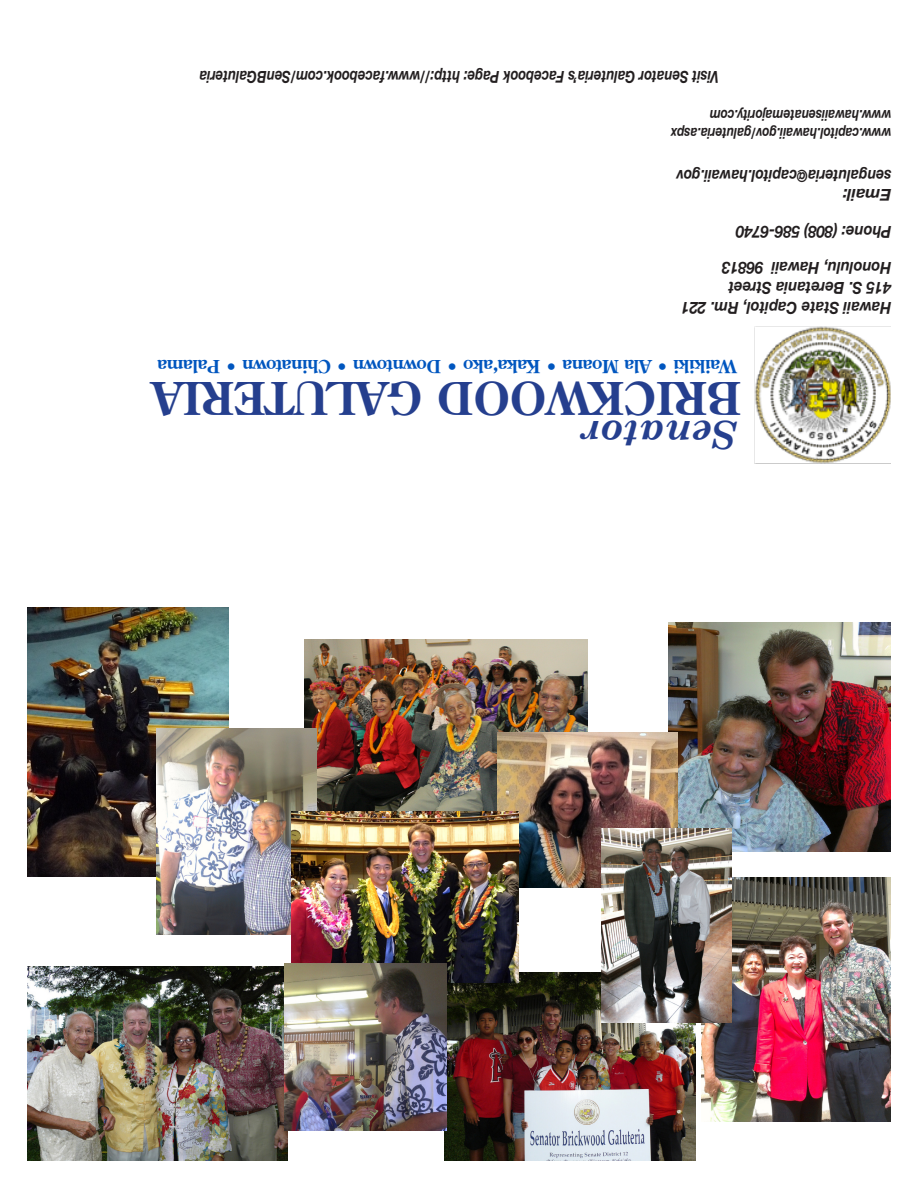
<style>
.page{position:relative;width:918px;height:1188px;background:#fff}
.page>*{position:absolute;margin:0;border:0;box-sizing:border-box;transform-origin:0 0}
.t1{font:700 45px "Century Old Style Std";color:#253f8e}
.t2{font:italic 700 39px "Century Schoolbook";color:#253f8e}
.t3{font:700 18px "Century Old Style Std";letter-spacing:-.015em;color:#0056bf}
.t4{font:italic 700 16.5px "Helvetica Neue";color:#231f20;scale:.9 1}
.t5{font:italic 700 16.5px "Helvetica Neue";color:#231f20;scale:.8 1}
.t6{font:italic 700 16.5px "Helvetica Neue";color:#231f20;scale:.85 1}
.t7{font:italic 700 16.5px "Helvetica Neue";color:#231f20}
.t8{font:italic 700 15px "Helvetica Neue";color:#231f20;scale:.8 1}
</style>
<div class="page">
<img style="left:754px;top:326px;width:137px;height:138px">
<img style="left:668px;top:623px;width:223px;height:229px">
<img style="left:701px;top:878px;width:190px;height:244px">
<img style="left:444px;top:972px;width:252px;height:189px">
<img style="left:27px;top:608px;width:202px;height:268px">
<img style="left:304px;top:639px;width:284px;height:173px">
<img style="left:498px;top:733px;width:179px;height:155px">
<img style="left:602px;top:828px;width:129px;height:194px">
<img style="left:156px;top:729px;width:160px;height:206px">
<img style="left:291px;top:812px;width:228px;height:170px">
<img style="left:28px;top:966px;width:259px;height:195px">
<img style="left:285px;top:963px;width:162px;height:168px">
<p class="t5" style="left:719px;top:87px;width:651px;rotate:-180deg">Visit Senator Galuteria’s Facebook Page: http://www.facebook.com/SenBGaluteria</p>
<p class="t8" style="left:891px;top:125px;width:228px;rotate:-180deg">www.hawaiisenatemajority.com</p>
<p class="t8" style="left:891px;top:143px;width:277px;rotate:-180deg">www.capitol.hawaii.gov/galuteria.aspx</p>
<p class="t6" style="left:891px;top:186px;width:254px;rotate:-180deg">sengaluteria@capitol.hawaii.gov</p>
<p class="t7" style="left:891px;top:206px;width:50px;rotate:-180deg">Email:</p>
<p class="t4" style="left:891px;top:242px;width:174px;rotate:-180deg">Phone: (808) 586-6740</p>
<p class="t4" style="left:891px;top:278px;width:189px;rotate:-180deg">Honolulu, Hawaii 96813</p>
<p class="t4" style="left:891px;top:298px;width:182px;rotate:-180deg">415 S. Beretania Street</p>
<p class="t4" style="left:891px;top:318px;width:235px;rotate:-180deg">Hawaii State Capitol, Rm. 221</p>
<p class="t3" style="left:736px;top:378px;width:580px;rotate:-180deg">Waikiki • Ala Moana • Kaka‘ako • Downtown • Chinatown • Palama</p>
<p class="t1" style="left:741px;top:428px;width:590px;rotate:-180deg">BRICKWOOD GALUTERIA</p>
<p class="t2" style="left:739px;top:459px;width:160px;rotate:-180deg">Senator</p>
</div>
